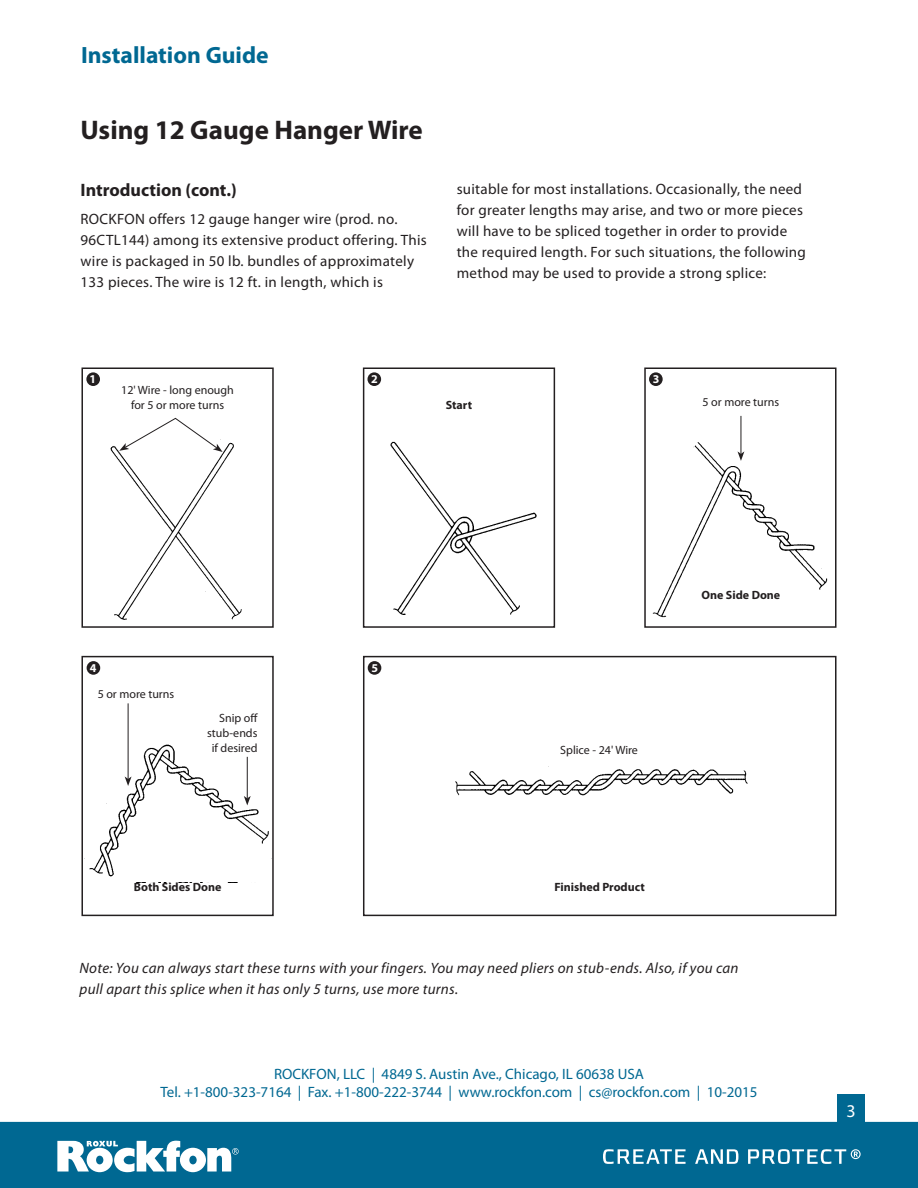
<style>
.page{position:relative;width:918px;height:1188px;background:#fff}
.page>*{position:absolute;margin:0;border:0;box-sizing:border-box;transform-origin:0 0}
.t1{font:700 27px "Myriad Pro";color:#231f20}
.t2{font:700 23.7px "Myriad Pro";color:#006892}
.t3{font:700 18px "Myriad Pro";color:#231f20}
.t4{font:18px "Myriad Pro";color:#fff}
.t5{font:15px/21px "Myriad Pro";letter-spacing:.02em;color:#231f20}
.t6{font:italic 15px/21px "Myriad Pro";letter-spacing:.02em;color:#231f20}
.t7{font:15px/18px "Myriad Pro";color:#006892;text-align:center}
.t8{font:12px/15px "Myriad Pro";color:#231f20;text-align:center}
.t9{font:700 12px "Myriad Pro";color:#231f20}
.t10{font:700 12px "Myriad Pro";color:#fff}
</style>
<div class="page">
<div style="left:0;top:1122px;width:918px;height:66px;background:#006892"></div>
<svg style="left:695px;top:1149px;width:43px;height:15px"></svg>
<svg style="left:748px;top:1149px;width:113px;height:15px"></svg>
<svg style="left:603px;top:1149px;width:83px;height:15px"></svg>
<svg style="left:57px;top:1141px;width:182px;height:31px"></svg>
<img style="left:652px;top:433px;width:176px;height:185px">
<img style="left:390px;top:441px;width:147px;height:174px">
<img style="left:110px;top:442px;width:132px;height:178px">
<div style="left:165px;top:598px;width:57px;height:24px;background:#fff"></div>
<div style="left:486px;top:435px;width:63px;height:34px;background:#fff"></div>
<div style="left:631px;top:429px;width:47px;height:34px;background:#fff"></div>
<div style="left:695px;top:595px;width:147px;height:38px;background:#fff"></div>
<div style="left:203px;top:499px;width:61px;height:43px;background:#fff"></div>
<div style="left:76px;top:500px;width:70px;height:65px;background:#fff"></div>
<div style="left:77px;top:585px;width:49px;height:15px;background:#fff"></div>
<div style="left:109px;top:488px;width:27px;height:19px;background:#fff"></div>
<div style="left:768px;top:454px;width:58px;height:58px;background:#fff"></div>
<div style="left:758px;top:485px;width:18px;height:14px;background:#fff"></div>
<img style="left:89px;top:738px;width:180px;height:139px">
<div style="left:130px;top:874px;width:152px;height:8px;background:#fff"></div>
<div style="left:84px;top:738px;width:38px;height:65px;background:#fff"></div>
<div style="left:207px;top:738px;width:75px;height:43px;background:#fff"></div>
<div style="left:235px;top:772px;width:35px;height:33px;background:#fff"></div>
<img style="left:455px;top:766px;width:293px;height:30px">
<div style="left:86px;top:372px;width:14px;height:14px;background:#231f20;border-radius:50%"></div>
<div style="left:87px;top:661px;width:13px;height:14px;background:#231f20;border-radius:50%"></div>
<div style="left:367px;top:372px;width:14px;height:14px;background:#231f20;border-radius:50%"></div>
<div style="left:368px;top:661px;width:13px;height:14px;background:#231f20;border-radius:50%"></div>
<div style="left:649px;top:372px;width:14px;height:14px;background:#231f20;border-radius:50%"></div>
<svg style="left:119px;top:417px;width:104px;height:35px"></svg>
<div style="left:81px;top:368px;width:193px;height:260px;border:2px solid #231f20"></div>
<div style="left:81px;top:656px;width:193px;height:260px;border:2px solid #231f20"></div>
<div style="left:363px;top:656px;width:474px;height:260px;border:2px solid #231f20"></div>
<div style="left:363px;top:368px;width:192px;height:260px;border:2px solid #231f20"></div>
<div style="left:644px;top:368px;width:193px;height:260px;border:2px solid #231f20"></div>
<hr style="left:741px;top:416px;width:1px;height:38px;background:#231f20">
<svg style="left:738px;top:451px;width:6px;height:10px"></svg>
<hr style="left:128px;top:703px;width:1px;height:76px;background:#231f20">
<svg style="left:125px;top:777px;width:7px;height:9px"></svg>
<hr style="left:247px;top:757px;width:1px;height:41px;background:#231f20">
<svg style="left:244px;top:796px;width:7px;height:9px"></svg>
<div style="left:837px;top:1095px;width:28px;height:30px;background:#006892"></div>
<h2 class="t2" style="left:81px;top:42px;width:189px">Installation Guide</h2>
<h1 class="t1" style="left:81px;top:115px;width:344px">Using 12 Gauge Hanger Wire</h1>
<p class="t3" style="left:81px;top:180px;width:158px">Introduction (cont.)</p>
<p class="t5" style="left:81px;top:209px;width:348px">ROCKFON offers 12 gauge hanger wire (prod. no.<br>96CTL144) among its extensive product offering. This wire is packaged in 50 lb. bundles of approximately 133 pieces. The wire is 12 ft. in length, which is</p>
<p class="t5" style="left:457px;top:179px;width:351px">suitable for most installations. Occasionally, the need for greater lengths may arise, and two or more pieces will have to be spliced together in order to provide the required length. For such situations, the following method may be used to provide a strong splice:</p>
<p class="t10" style="left:90px;top:372px;width:8px">1</p>
<p class="t8" style="left:121px;top:383px;width:114px">12' Wire - long enough for 5 or more turns</p>
<p class="t10" style="left:371px;top:372px;width:8px">2</p>
<p class="t9" style="left:446px;top:398px;width:28px">Start</p>
<p class="t10" style="left:653px;top:372px;width:8px">3</p>
<p class="t8" style="left:703px;top:395px;width:78px">5 or more turns</p>
<p class="t10" style="left:90px;top:661px;width:8px">4</p>
<p class="t8" style="left:98px;top:686px;width:78px">5 or more turns</p>
<p class="t8" style="left:207px;top:711px;width:52px;text-align:right">Snip off stub-ends if desired</p>
<p class="t10" style="left:371px;top:661px;width:8px">5</p>
<p class="t8" style="left:560px;top:743px;width:79px">Splice - 24' Wire</p>
<p class="t9" style="left:134px;top:881px;width:89px">Both Sides Done</p>
<p class="t9" style="left:555px;top:881px;width:92px">Finished Product</p>
<p class="t9" style="left:702px;top:589px;width:80px">One Side Done</p>
<p class="t6" style="left:80px;top:958px;width:661px">Note: You can always start these turns with your fingers. You may need pliers on stub-ends. Also, if you can pull apart this splice when it has only 5 turns, use more turns.</p>
<p class="t7" style="left:160px;top:1066px;width:599px">ROCKFON, LLC | 4849 S. Austin Ave., Chicago, IL 60638 USA<br>Tel. +1-800-323-7164 | Fax. +1-800-222-3744 | www.rockfon.com | cs@rockfon.com | 10-2015</p>
<p class="t4" style="left:847px;top:1101px;width:11px">3</p>
</div>
